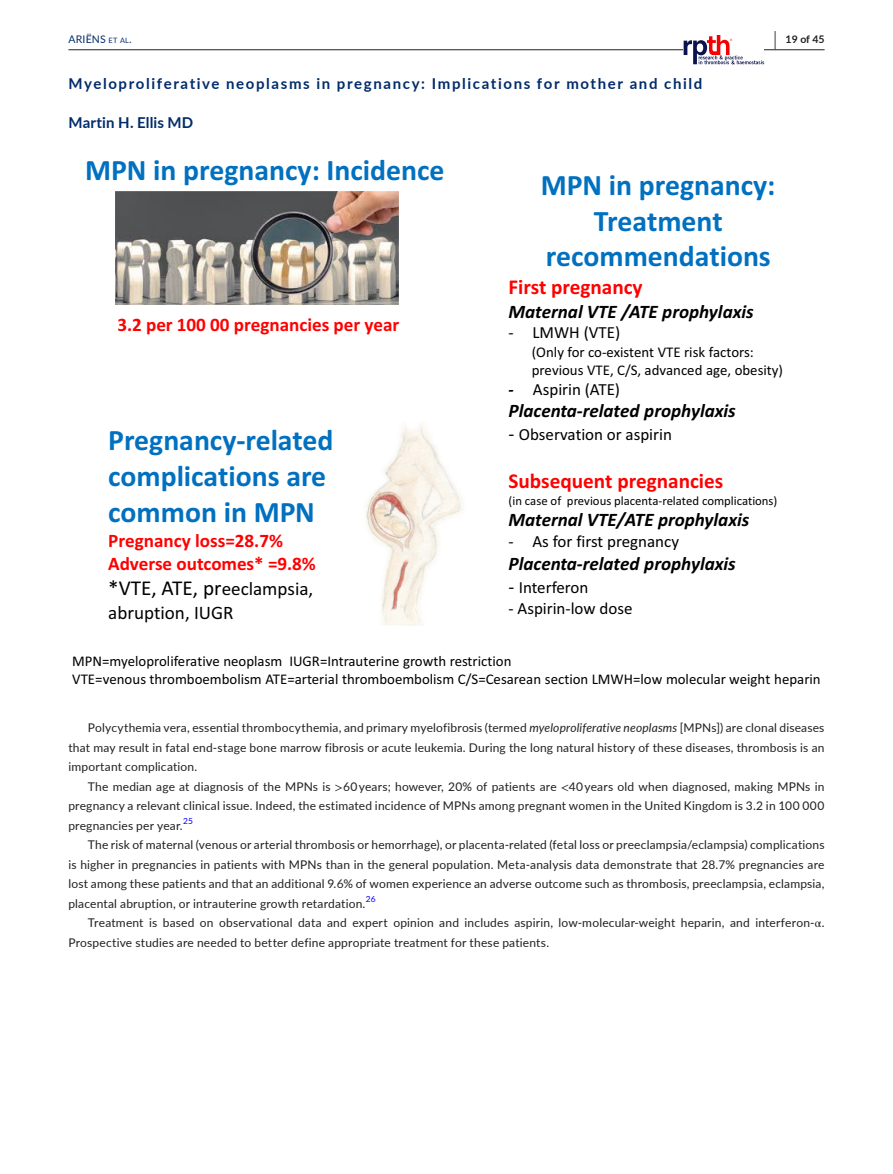
<style>
.page{position:relative;width:893px;height:1174px;background:#fff}
.page>*{position:absolute;margin:0;border:0;box-sizing:border-box;transform-origin:0 0}
.t1{font:700 29.7px/35.7px "Calibri";color:#0070c0;text-align:center}
.t2{font:700 21.15px "Calibri";color:#f00}
.t3{font:21.15px "Calibri";color:#000}
.t4{font:italic 700 19.05px "Calibri";color:#000}
.t5{font:700 19.05px/23px "Calibri";color:#f00}
.t6{font:19.05px "Calibri";color:#000}
.t7{font:16.95px "Calibri";color:#000}
.t8{font:700 15px "Lato";letter-spacing:.105em;color:#002c6b}
.t9{font:700 15px "Lato";letter-spacing:.005em;color:#002c6b}
.t10{font:14.85px/17.9px "Calibri";color:#000}
.t11{font:12.75px "Calibri";color:#000}
.t12{font:12px/19.5px "Lato";letter-spacing:.015em;color:#231f20;text-align:justify}
.t13{font:10.5px "Lato";color:#002c6b}
.t14{font:700 10.5px "Lato";color:#231f20}
.t15{font:8.4px "Lato";color:#00f}
.s1{font-style:inherit}
.s2{font-size:7.35px}
.s3{font-size:19.5px}
.s4{font-weight:700;font-style:italic}
.s5{font-style:italic;font-size:19.05px}
.s6{font-size:19.05px}
.s7{font-style:italic}
.s8{font-family:"STIX"}
</style>
<div class="page">
<hr style="left:68px;top:49px;width:756px;height:1px;background:#231f20">
<svg style="left:684px;top:35px;width:80px;height:29px"></svg>
<img style="left:116px;top:191px;width:283px;height:114px">
<img style="left:366px;top:425px;width:97px;height:201px">
<p class="t13" style="left:68px;top:33px;width:65px">ARI<span class="s1">Ë</span>NS <span class="s2">et Al</span>.</p>
<p class="t14" style="left:774px;top:31px;width:52px"><span class="s3">|</span> 19 of 45</p>
<p class="t8" style="left:68px;top:77px;width:635px">Myeloproliferative neoplasms in pregnancy: Implications for mother and child</p>
<p class="t9" style="left:68px;top:116px;width:126px">Martin H. Ellis MD</p>
<h1 class="t1" style="left:85px;top:153px;width:361px">MPN in pregnancy: Incidence</h1>
<h1 class="t1" style="left:541px;top:169px;width:236px">MPN in pregnancy:<br>Treatment recommendations</h1>
<h2 class="t2" style="left:509px;top:279px;width:136px">First pregnancy</h2>
<h3 class="t4" style="left:509px;top:304px;width:247px">Maternal VTE /ATE prophylaxis</h3>
<h3 class="t7" style="left:509px;top:326px;width:113px">- LMWH (VTE)</h3>
<p class="t10" style="left:532px;top:344px;width:253px">(Only for co-existent VTE risk factors: previous VTE, C/S, advanced age, obesity)</p>
<h3 class="t7" style="left:509px;top:382px;width:113px"><span class="s4">-</span> Aspirin (ATE)</h3>
<h3 class="t4" style="left:509px;top:403px;width:229px">Placenta-related prophylaxis</h3>
<h3 class="t7" style="left:509px;top:427px;width:165px"><span class="s5">-</span> Observation or aspirin</h3>
<h2 class="t2" style="left:509px;top:472px;width:216px">Subsequent pregnancies</h2>
<p class="t11" style="left:509px;top:496px;width:270px">(in case of previous placenta-related complications)</p>
<h3 class="t4" style="left:509px;top:512px;width:242px">Maternal VTE/ATE prophylaxis</h3>
<h3 class="t7" style="left:509px;top:535px;width:172px">- As for first pregnancy</h3>
<h3 class="t4" style="left:509px;top:556px;width:229px">Placenta-related prophylaxis</h3>
<h3 class="t7" style="left:509px;top:580px;width:81px"><span class="s6">-</span> Interferon</h3>
<h3 class="t7" style="left:509px;top:601px;width:125px">- Aspirin-low dose</h3>
<h3 class="t5" style="left:117px;top:314px;width:283px">3.2 per 100 00 pregnancies per year</h3>
<h1 class="t1" style="left:108px;top:424px;width:227px;text-align:left">Pregnancy-related complications are common in MPN</h1>
<h3 class="t5" style="left:108px;top:530px;width:209px">Pregnancy loss=28.7%<br>Adverse outcomes* =9.8%</h3>
<h2 class="t3" style="left:108px;top:580px;width:207px">*VTE, ATE, pr<span class="s6">eeclampsia,</span></h2>
<h3 class="t6" style="left:108px;top:605px;width:127px">abruption, IUGR</h3>
<p class="t10" style="left:72px;top:653px;width:750px">MPN=myeloproliferative neoplasm IUGR=Intrauterine growth restriction<br>VTE=venous thromboembolism ATE=arterial thromboembolism C/S=Cesarean section LMWH=low molecular weight heparin</p>
<p class="t12" style="left:68px;top:718px;width:758px;text-indent:20px">Polycythemia vera, essential thrombocythemia, and primary myelofibrosis (termed <span class="s7">myeloproliferative neoplasms</span> [MPNs]) are clonal diseases that may result in fatal end- stage bone marrow fibrosis or acute leukemia. During the long natural history of these diseases, thrombosis is an important complication.</p>
<p class="t12" style="left:68px;top:777px;width:758px;text-indent:20px">The median age at diagnosis of the MPNs is <span class="s8">&gt;</span>60 years; however, 20% of patients are <span class="s8">&lt;</span>40 years old when diagnosed, making MPNs in pregnancy a relevant clinical issue. Indeed, the estimated incidence of MPNs among pregnant women in the United Kingdom is 3.2 in 100 000 pregnancies per year.</p>
<p class="t15" style="left:183px;top:817px;width:11px">25</p>
<p class="t12" style="left:68px;top:834px;width:758px;text-indent:20px">The risk of maternal (venous or arterial thrombosis or hemorrhage), or placenta- related (fetal loss or preeclampsia/eclampsia) complications is higher in pregnancies in patients with MPNs than in the general population. Meta- analysis data demonstrate that 28.7% pregnancies are lost among these patients and that an additional 9.6% of women experience an adverse outcome such as thrombosis, preeclampsia, eclampsia, placental abruption, or intrauterine growth retardation.</p>
<p class="t15" style="left:366px;top:895px;width:11px">26</p>
<p class="t12" style="left:68px;top:913px;width:758px;text-indent:20px">Treatment is based on observational data and expert opinion and includes aspirin, low- molecular- weight heparin, and interferon- <span class="s8">α</span>.<br>Prospective studies are needed to better define appropriate treatment for these patients.</p>
</div>
